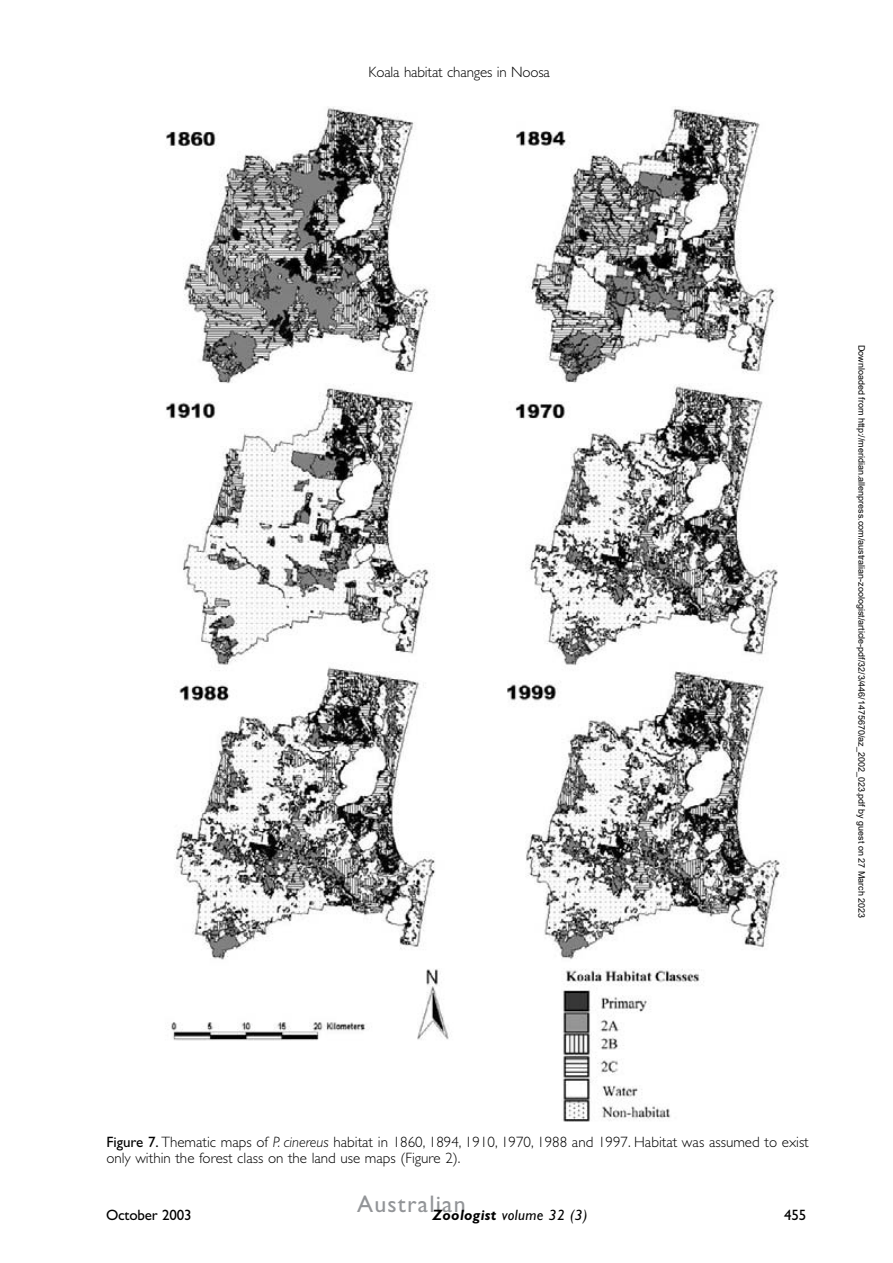
<style>
.page{position:relative;width:893px;height:1263px;background:#fff}
.page>*{position:absolute;margin:0;border:0;box-sizing:border-box;transform-origin:0 0}
.t1{font:24px "Gill Sans";letter-spacing:.05em;color:#939598}
.t2{font:300 15px/16.5px "Gill Sans";color:#000}
.t3{font:italic 15px "Gill Sans";letter-spacing:.025em;color:#000}
.t4{font:15px "Gill Sans";letter-spacing:-.01em;color:#000}
.t5{font:9px "Arial";color:#000}
.s1{font-weight:400}
.s2{font-style:italic}
.s3{font-weight:700}
</style>
<div class="page">
<img style="left:166px;top:106px;width:615px;height:1016px">
<p class="t2" style="left:369px;top:63px;width:183px">Koala habitat changes in Noosa</p>
<p class="t5" style="left:865px;top:345px;width:575px;rotate:90deg">Downloaded from http://meridian.allenpress.com/australian-zoologist/article-pdf/32/3/446/1475670/az_2002_023.pdf by guest on 27 March 2023</p>
<p class="t2" style="left:106px;top:1134px;width:704px"><span class="s1">Figure 7.</span> Thematic maps of <span class="s2">P. cinereus</span> habitat in 1860, 1894, 1910, 1970, 1988 and 1997. Habitat was assumed to exist only within the forest class on the land use maps (Figure 2).</p>
<h1 class="t1" style="left:357px;top:1190px;width:110px">Australian</h1>
<p class="t3" style="left:432px;top:1206px;width:157px"><span class="s3">Zoologist</span> volume 32 (3)</p>
<p class="t4" style="left:106px;top:1206px;width:87px">October 2003</p>
<p class="t4" style="left:784px;top:1207px;width:24px">455</p>
</div>
